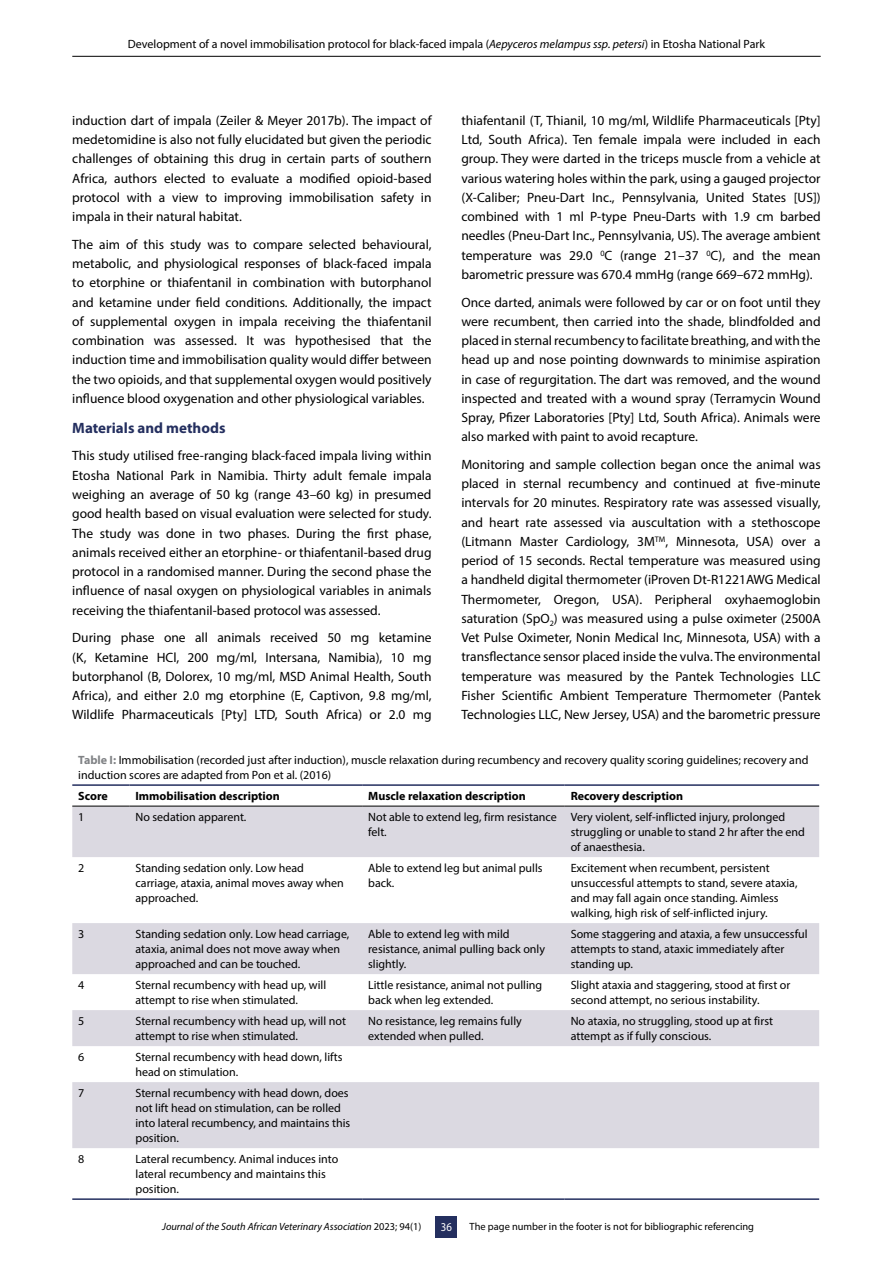
<style>
.page{position:relative;width:893px;height:1263px;background:#fff}
.page>*{position:absolute;margin:0;border:0;box-sizing:border-box;transform-origin:0 0}
.t1{font:700 15px "Myriad Pro";color:#242f5f}
.t2{font:13.5px/19.2px "Myriad Pro";color:#000;text-align:justify}
.t3{font:12px/15px "Myriad Pro";color:#000}
.t4{font:700 12px "Myriad Pro";color:#000}
.t5{font:12px "Myriad Pro";color:#fff;scale:.9 1}
.t6{font:10.5px "Myriad Pro";color:#000}
.t7{font:italic 10.5px "Myriad Pro";color:#000}
.s1{font-style:italic}
.s2{font-weight:700;color:#808285}
.s3{font-style:normal}
</style>
<div class="page">
<div style="left:436px;top:1217px;width:21px;height:21px;background:#242f5f"></div>
<hr style="left:72px;top:56px;width:749px;height:1px;background:#000">
<svg style="left:72px;top:807px;width:747px;height:341px;fill:#dbd9e1"></svg>
<hr style="left:72px;top:784px;width:58px;height:2px;background:#242f5f">
<hr style="left:130px;top:784px;width:232px;height:2px;background:#242f5f">
<hr style="left:362px;top:784px;width:203px;height:2px;background:#242f5f">
<hr style="left:565px;top:784px;width:254px;height:2px;background:#242f5f">
<hr style="left:72px;top:1198px;width:58px;height:2px;background:#242f5f">
<hr style="left:130px;top:1198px;width:232px;height:2px;background:#242f5f">
<hr style="left:362px;top:1198px;width:203px;height:2px;background:#242f5f">
<hr style="left:565px;top:1198px;width:254px;height:2px;background:#242f5f">
<hr style="left:72px;top:806px;width:58px;height:1px;background:#000">
<hr style="left:130px;top:806px;width:232px;height:1px;background:#000">
<hr style="left:362px;top:806px;width:203px;height:1px;background:#000">
<hr style="left:565px;top:806px;width:254px;height:1px;background:#000">
<p class="t3" style="left:128px;top:37px;width:639px">Development of a novel immobilisation protocol for black-faced impala (<span class="s1">Aepyceros melampus ssp. petersi</span>) in Etosha National Park</p>
<p class="t2" style="left:72px;top:111px;width:361px">induction dart of impala (Zeiler &amp; Meyer 2017b). The impact of medetomidine is also not fully elucidated but given the periodic challenges of obtaining this drug in certain parts of southern Africa, authors elected to evaluate a modified opioid-based protocol with a view to improving immobilisation safety in impala in their natural habitat.</p>
<p class="t2" style="left:72px;top:235px;width:361px">The aim of this study was to compare selected behavioural, metabolic, and physiological responses of black-faced impala to etorphine or thiafentanil in combination with butorphanol and ketamine under field conditions. Additionally, the impact of supplemental oxygen in impala receiving the thiafentanil combination was assessed. It was hypothesised that the induction time and immobilisation quality would differ between the two opioids, and that supplemental oxygen would positively influence blood oxygenation and other physiological variables.</p>
<p class="t1" style="left:72px;top:418px;width:155px">Materials and methods</p>
<p class="t2" style="left:72px;top:446px;width:361px">This study utilised free-ranging black-faced impala living within Etosha National Park in Namibia. Thirty adult female impala weighing an average of 50 kg (range 43–60 kg) in presumed good health based on visual evaluation were selected for study.<br>The study was done in two phases. During the first phase, animals received either an etorphine- or thiafentanil-based drug protocol in a randomised manner. During the second phase the influence of nasal oxygen on physiological variables in animals receiving the thiafentanil-based protocol was assessed.</p>
<p class="t2" style="left:72px;top:628px;width:361px">During phase one all animals received 50 mg ketamine (K, Ketamine HCl, 200 mg/ml, Intersana, Namibia), 10 mg butorphanol (B, Dolorex, 10 mg/ml, MSD Animal Health, South Africa), and either 2.0 mg etorphine (E, Captivon, 9.8 mg/ml, Wildlife Pharmaceuticals [Pty] LTD, South Africa) or 2.0 mg</p>
<p class="t2" style="left:461px;top:111px;width:361px">thiafentanil (T, Thianil, 10 mg/ml, Wildlife Pharmaceuticals [Pty] Ltd, South Africa). Ten female impala were included in each group. They were darted in the triceps muscle from a vehicle at various watering holes within the park, using a gauged projector (X-Caliber; Pneu-Dart Inc., Pennsylvania, United States [US]) combined with 1 ml P-type Pneu-Darts with 1.9 cm barbed needles (Pneu-Dart Inc., Pennsylvania, US). The average ambient temperature was 29.0 <sup>0</sup>C (range 21–37 <sup>0</sup>C), and the mean barometric pressure was 670.4 mmHg (range 669–672 mmHg).</p>
<p class="t2" style="left:461px;top:292px;width:361px">Once darted, animals were followed by car or on foot until they were recumbent, then carried into the shade, blindfolded and placed in sternal recumbency to facilitate breathing, and with the head up and nose pointing downwards to minimise aspiration in case of regurgitation. The dart was removed, and the wound inspected and treated with a wound spray (Terramycin Wound Spray, Pfizer Laboratories [Pty] Ltd, South Africa). Animals were also marked with paint to avoid recapture.</p>
<p class="t2" style="left:461px;top:455px;width:361px">Monitoring and sample collection began once the animal was placed in sternal recumbency and continued at five-minute intervals for 20 minutes. Respiratory rate was assessed visually, and heart rate assessed via auscultation with a stethoscope (Litmann Master Cardiology, 3M<sup>TM</sup>, Minnesota, USA) over a period of 15 seconds. Rectal temperature was measured using a handheld digital thermometer (iProven Dt-R1221AWG Medical Thermometer, Oregon, USA). Peripheral oxyhaemoglobin saturation (SpO<sub>2</sub>) was measured using a pulse oximeter (2500A Vet Pulse Oximeter, Nonin Medical Inc, Minnesota, USA) with a transflectance sensor placed inside the vulva. The environmental temperature was measured by the Pantek Technologies LLC Fisher Scientific Ambient Temperature Thermometer (Pantek Technologies LLC, New Jersey, USA) and the barometric pressure</p>
<p class="t3" style="left:78px;top:752px;width:732px"><span class="s2">Table I:</span> Immobilisation (recorded just after induction), muscle relaxation during recumbency and recovery quality scoring guidelines; recovery and induction scores are adapted from Pon et al. (2016)</p>
<p class="t4" style="left:78px;top:788px;width:31px">Score</p>
<p class="t4" style="left:136px;top:788px;width:146px">Immobilisation description</p>
<p class="t4" style="left:368px;top:788px;width:159px">Muscle relaxation description</p>
<p class="t4" style="left:571px;top:788px;width:114px">Recovery description</p>
<p class="t3" style="left:78px;top:809px;width:8px">1</p>
<p class="t3" style="left:136px;top:809px;width:112px">No sedation apparent.</p>
<p class="t3" style="left:368px;top:809px;width:190px">Not able to extend leg, firm resistance felt.</p>
<p class="t3" style="left:571px;top:809px;width:236px">Very violent, self-inflicted injury, prolonged struggling or unable to stand 2 hr after the end of anaesthesia.</p>
<p class="t3" style="left:78px;top:860px;width:8px">2</p>
<p class="t3" style="left:136px;top:860px;width:210px">Standing sedation only. Low head carriage, ataxia, animal moves away when approached.</p>
<p class="t3" style="left:368px;top:860px;width:176px">Able to extend leg but animal pulls back.</p>
<p class="t3" style="left:571px;top:860px;width:228px">Excitement when recumbent, persistent unsuccessful attempts to stand, severe ataxia, and may fall again once standing. Aimless walking, high risk of self-inflicted injury.</p>
<p class="t3" style="left:78px;top:926px;width:8px">3</p>
<p class="t3" style="left:136px;top:926px;width:215px">Standing sedation only. Low head carriage, ataxia, animal does not move away when approached and can be touched.</p>
<p class="t3" style="left:368px;top:926px;width:178px">Able to extend leg with mild resistance, animal pulling back only slightly.</p>
<p class="t3" style="left:571px;top:926px;width:238px">Some staggering and ataxia, a few unsuccessful attempts to stand, ataxic immediately after standing up.</p>
<p class="t3" style="left:78px;top:977px;width:8px">4</p>
<p class="t3" style="left:136px;top:977px;width:192px">Sternal recumbency with head up, will attempt to rise when stimulated.</p>
<p class="t3" style="left:368px;top:977px;width:176px">Little resistance, animal not pulling back when leg extended.</p>
<p class="t3" style="left:571px;top:977px;width:221px">Slight ataxia and staggering, stood at first or second attempt, no serious instability.</p>
<p class="t3" style="left:78px;top:1013px;width:8px">5</p>
<p class="t3" style="left:136px;top:1013px;width:212px">Sternal recumbency with head up, will not attempt to rise when stimulated.</p>
<p class="t3" style="left:368px;top:1013px;width:155px">No resistance, leg remains fully extended when pulled.</p>
<p class="t3" style="left:571px;top:1013px;width:204px">No ataxia, no struggling, stood up at first attempt as if fully conscious.</p>
<p class="t3" style="left:78px;top:1049px;width:8px">6</p>
<p class="t3" style="left:136px;top:1049px;width:209px">Sternal recumbency with head down, lifts head on stimulation.</p>
<p class="t3" style="left:78px;top:1085px;width:8px">7</p>
<p class="t3" style="left:136px;top:1085px;width:216px">Sternal recumbency with head down, does not lift head on stimulation, can be rolled into lateral recumbency, and maintains this position.</p>
<p class="t3" style="left:78px;top:1151px;width:8px">8</p>
<p class="t3" style="left:136px;top:1151px;width:204px">Lateral recumbency. Animal induces into lateral recumbency and maintains this position.</p>
<p class="t7" style="left:162px;top:1220px;width:261px">Journal of the South African Veterinary Association <span class="s3">2023; 94(1)</span></p>
<p class="t5" style="left:441px;top:1220px;width:14px">36</p>
<p class="t6" style="left:470px;top:1220px;width:286px">The page number in the footer is not for bibliographic referencing</p>
</div>
